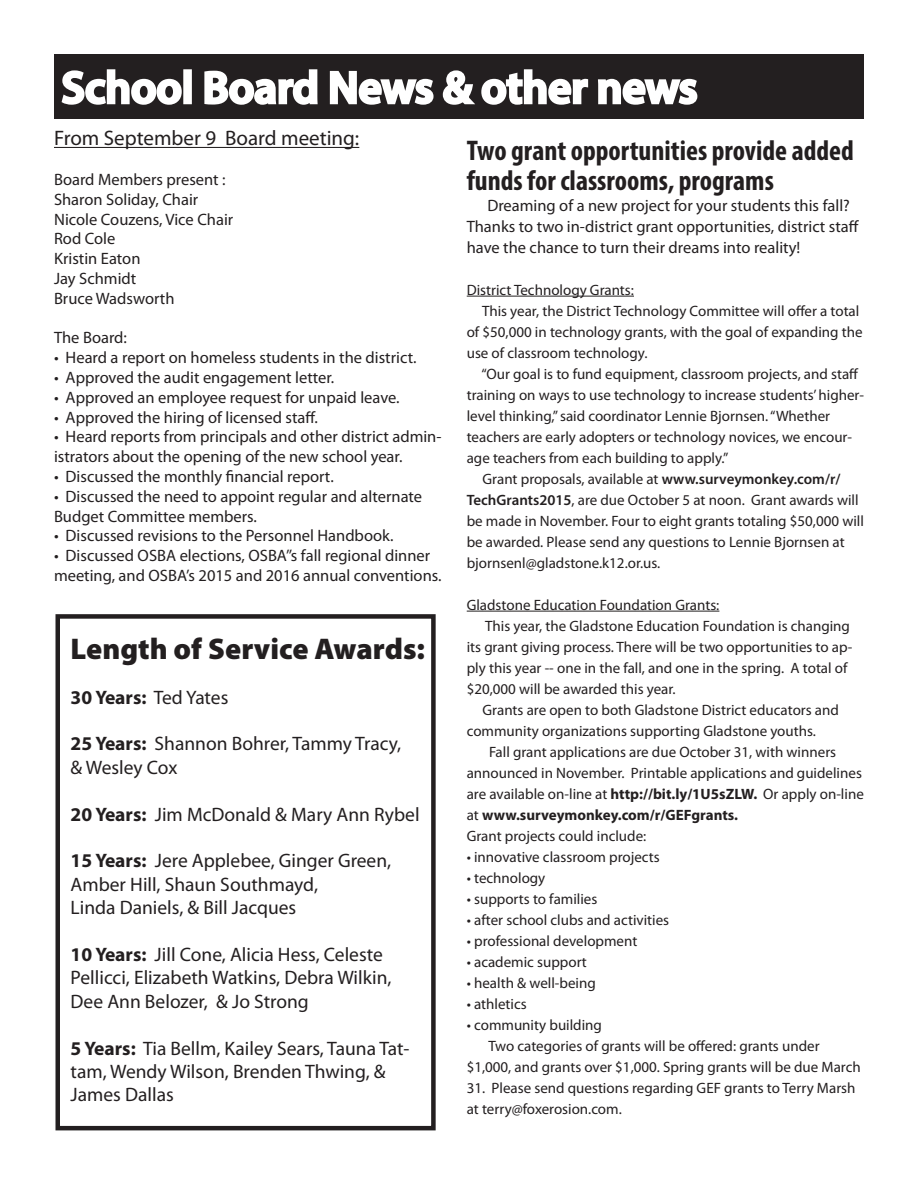
<style>
.page{position:relative;width:918px;height:1188px;background:#fff}
.page>*{position:absolute;margin:0;border:0;box-sizing:border-box;transform-origin:0 0}
.t1{font:600 45px "Myriad Pro";color:#fff}
.t2{font:900 30px "Myriad Pro";color:#231f20}
.t3{font:700 condensed 28.5px/30px "Myriad Pro";color:#231f20}
.t4{font:21px "Myriad Pro";color:#231f20}
.t5{font:19.5px/23.4px "Myriad Pro";color:#231f20}
.t6{font:700 19.5px "Myriad Pro";color:#231f20}
.t7{font:16.5px/19.8px "Myriad Pro";color:#231f20}
.t8{font:15px/21px "Myriad Pro";color:#231f20}
.t9{font:700 15px "Myriad Pro";color:#231f20}
.s1{font-weight:600}
.s2{font-weight:700}
.s3{font-weight:400}
</style>
<div class="page">
<div style="left:54px;top:54px;width:810px;height:64px;background:#231f20"></div>
<svg style="left:61px;top:69px;width:121px;height:36px"></svg>
<div style="left:183px;top:69px;width:9px;height:35px;border:3px solid #fff"></div>
<svg style="left:204px;top:69px;width:114px;height:36px"></svg>
<svg style="left:329px;top:70px;width:105px;height:35px"></svg>
<svg style="left:442px;top:69px;width:147px;height:36px"></svg>
<svg style="left:598px;top:78px;width:100px;height:27px"></svg>
<hr style="left:54px;top:147px;width:305px;height:1px;background:#231f20">
<hr style="left:467px;top:296px;width:167px;height:1px;background:#231f20">
<hr style="left:467px;top:611px;width:252px;height:1px;background:#231f20">
<div style="left:56px;top:614px;width:380px;height:516px;border:4px solid #231f20"></div>
<p class="t1" style="left:62px;top:59px;width:637px">School Board News &amp; other news</p>
<p class="t4" style="left:54px;top:125px;width:307px">From September 9 Board meeting:</p>
<p class="t7" style="left:54px;top:169px;width:173px">Board Members present :</p>
<p class="t7" style="left:54px;top:189px;width:146px">Sharon Soliday, Chair</p>
<p class="t7" style="left:54px;top:209px;width:181px">Nicole Couzens, Vice Chair</p>
<p class="t7" style="left:54px;top:229px;width:63px">Rod Cole</p>
<p class="t7" style="left:54px;top:248px;width:88px">Kristin Eaton</p>
<p class="t7" style="left:54px;top:268px;width:84px">Jay Schmidt</p>
<p class="t7" style="left:54px;top:288px;width:122px">Bruce Wadsworth</p>
<p class="t7" style="left:54px;top:328px;width:74px">The Board:</p>
<p class="t7" style="left:54px;top:347px;width:364px">• Heard a report on homeless students in the district.</p>
<p class="t7" style="left:54px;top:367px;width:282px">• Approved the audit engagement letter.</p>
<p class="t7" style="left:54px;top:387px;width:347px">• Approved an employee request for unpaid leave.</p>
<p class="t7" style="left:54px;top:407px;width:265px">• Approved the hiring of licensed staff.</p>
<p class="t7" style="left:54px;top:427px;width:389px">• Heard reports from principals and other district admin&shy;istrators about the opening of the new school year.</p>
<p class="t7" style="left:54px;top:466px;width:281px">• Discussed the monthly financial report.</p>
<p class="t7" style="left:54px;top:486px;width:370px">• Discussed the need to appoint regular and alternate<br>Budget Committee members.</p>
<p class="t7" style="left:54px;top:526px;width:341px">• Discussed revisions to the Personnel Handbook.</p>
<p class="t7" style="left:54px;top:545px;width:389px">• Discussed OSBA elections, OSBA’’s fall regional dinner meeting, and OSBA’s 2015 and 2016 annual conventions.</p>
<p class="t3" style="left:467px;top:135px;width:389px">Two grant opportunities provide added funds for classrooms, programs</p>
<p class="t7" style="left:467px;top:194px;width:394px;line-height:21px;text-indent:21px">Dreaming of a new project for your students this fall?<br>Thanks to two in-district grant opportunities, district staff have the chance to turn their dreams into reality!</p>
<p class="t8" style="left:467px;top:279px;width:169px">District Technology Grants:</p>
<p class="t8" style="left:482px;top:300px;width:379px">This year, the District Technology Committee will offer a total</p>
<p class="t8" style="left:467px;top:321px;width:397px">of $50,000 in technology grants, with the goal of expanding the</p>
<p class="t8" style="left:467px;top:342px;width:182px">use of classroom technology.</p>
<p class="t8" style="left:467px;top:363px;width:399px;text-indent:15px">“Our goal is to fund equipment, classroom projects, and staff training on ways to use technology to increase students’ higher&shy;level thinking,” said coordinator Lennie Bjornsen. “Whether teachers are early adopters or technology novices, we encour&shy;age teachers from each building to apply.”</p>
<p class="t8" style="left:467px;top:468px;width:399px;text-indent:16px">Grant proposals, available at <span class="s1">www.surveymonkey.com/r/ TechGrants2015</span>, are due October 5 at noon. Grant awards will be made in November. Four to eight grants totaling $50,000 will be awarded. Please send any questions to Lennie Bjornsen at bjornsenl@gladstone.k12.or.us.</p>
<p class="t8" style="left:467px;top:594px;width:254px">Gladstone Education Foundation Grants:</p>
<p class="t8" style="left:485px;top:615px;width:366px">This year, the Gladstone Education Foundation is changing</p>
<p class="t8" style="left:467px;top:636px;width:387px">its grant giving process. There will be two opportunities to ap-</p>
<p class="t8" style="left:467px;top:657px;width:382px">ply this year -- one in the fall, and one in the spring. A total of</p>
<p class="t8" style="left:467px;top:678px;width:210px">$20,000 will be awarded this year.</p>
<p class="t8" style="left:483px;top:699px;width:358px">Grants are open to both Gladstone District educators and</p>
<p class="t8" style="left:467px;top:720px;width:351px">community organizations supporting Gladstone youths.</p>
<p class="t8" style="left:489px;top:741px;width:349px">Fall grant applications are due October 31, with winners</p>
<p class="t8" style="left:467px;top:762px;width:397px">announced in November. Printable applications and guidelines</p>
<p class="t8" style="left:467px;top:783px;width:399px">are available on-line at <span class="s2">http://bit.ly/1U5sZLW.</span> Or apply on-line</p>
<p class="t9" style="left:467px;top:805px;width:273px"><span class="s3">at</span> www.surveymonkey.com/r/GEFgrants.</p>
<p class="t8" style="left:467px;top:825px;width:181px">Grant projects could include:</p>
<p class="t8" style="left:467px;top:846px;width:195px">• innovative classroom projects</p>
<p class="t8" style="left:467px;top:867px;width:80px">• technology</p>
<p class="t8" style="left:467px;top:888px;width:132px">• supports to families</p>
<p class="t8" style="left:467px;top:909px;width:204px">• after school clubs and activities</p>
<p class="t8" style="left:467px;top:930px;width:172px">• professional development</p>
<p class="t8" style="left:467px;top:951px;width:122px">• academic support</p>
<p class="t8" style="left:467px;top:972px;width:131px">• health &amp; well-being</p>
<p class="t8" style="left:467px;top:993px;width:62px">• athletics</p>
<p class="t8" style="left:467px;top:1014px;width:137px">• community building</p>
<p class="t8" style="left:467px;top:1035px;width:396px;text-indent:22px">Two categories of grants will be offered: grants under $1,000, and grants over $1,000. Spring grants will be due March</p>
<p class="t8" style="left:467px;top:1077px;width:390px">31. Please send questions regarding GEF grants to Terry Marsh at terry@foxerosion.com.</p>
<p class="t2" style="left:71px;top:631px;width:356px">Length of Service Awards:</p>
<p class="t6" style="left:71px;top:684px;width:159px">30 Years: <span class="s3">Ted Yates</span></p>
<p class="t5" style="left:71px;top:732px;width:332px"><span class="s2">25 Years:</span> Shannon Bohrer, Tammy Tracy,</p>
<p class="t5" style="left:71px;top:755px;width:108px">&amp; Wesley Cox</p>
<p class="t5" style="left:71px;top:802px;width:351px"><span class="s2">20 Years:</span> Jim McDonald &amp; Mary Ann Rybel</p>
<p class="t5" style="left:71px;top:849px;width:322px"><span class="s2">15 Years:</span> Jere Applebee, Ginger Green,<br>Amber Hill, Shaun Southmayd,<br>Linda Daniels, &amp; Bill Jacques</p>
<p class="t5" style="left:71px;top:942px;width:323px"><span class="s2">10 Years:</span> Jill Cone, Alicia Hess, Celeste<br>Pellicci, Elizabeth Watkins, Debra Wilkin,<br>Dee Ann Belozer, &amp; Jo Strong</p>
<p class="t5" style="left:71px;top:1036px;width:340px"><span class="s2">5 Years:</span> Tia Bellm, Kailey Sears, Tauna Tat&shy;tam, Wendy Wilson, Brenden Thwing, &amp;<br>James Dallas</p>
</div>
